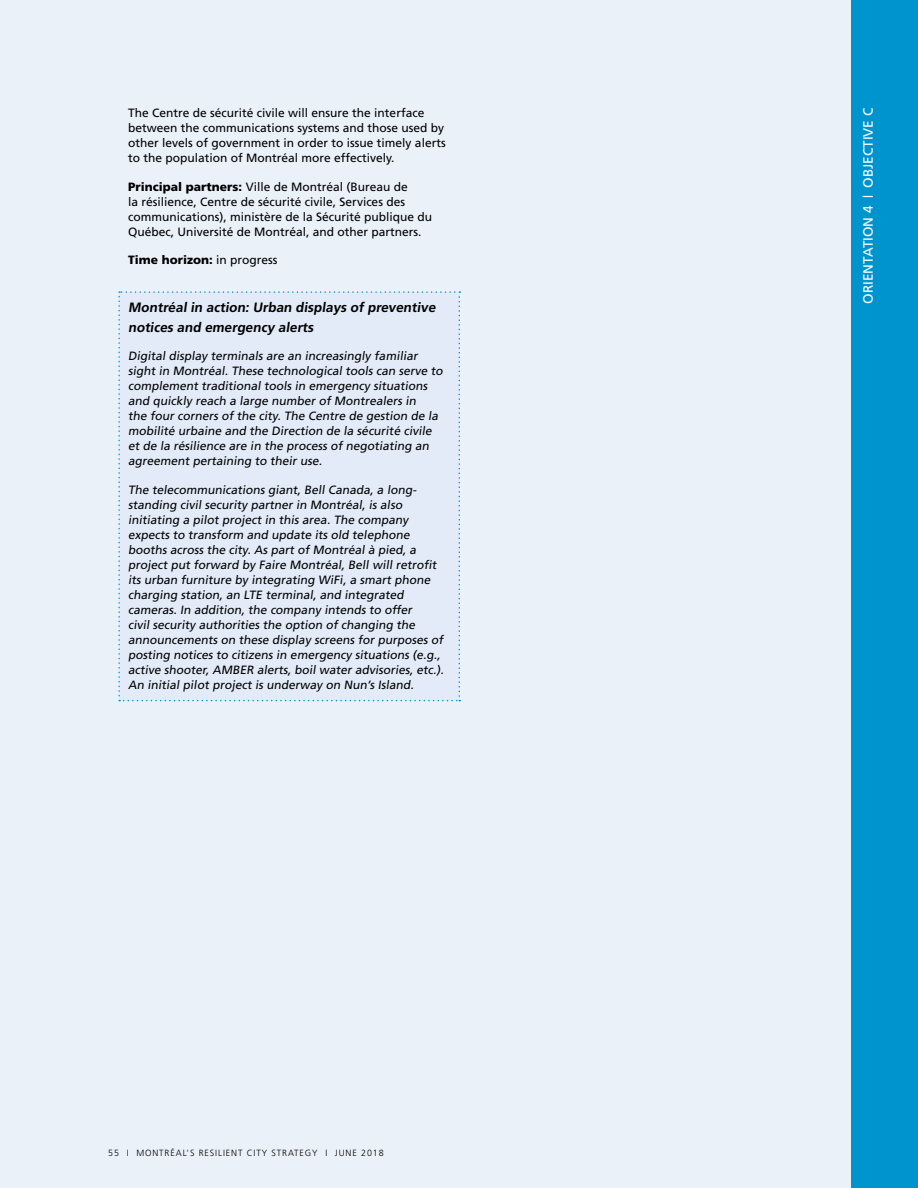
<style>
.page{position:relative;width:918px;height:1188px;background:#ebf1f9}
.page>*{position:absolute;margin:0;border:0;box-sizing:border-box;transform-origin:0 0}
.t1{font:700 13.5px/19.5px "Frutiger";color:#000}
.t2{font:13.5px "Frutiger";color:#fff}
.t3{font:12px/15px "Frutiger";color:#000}
.t4{font:900 12px "Frutiger";color:#000}
.t5{font:300 9px "Frutiger";letter-spacing:.1em;color:#000}
.s1{font-weight:900}
.s2{font-weight:400}
</style>
<div class="page">
<div style="left:851px;top:0;width:67px;height:1188px;background:#0094ce"></div>
<div style="left:118px;top:291px;width:342px;height:410px;background:#e2ebf7"></div>
<p class="t3" style="left:128px;top:106px;width:319px">The Centre de sécurité civile will ensure the interface between the communications systems and those used by other levels of government in order to issue timely alerts to the population of Montréal more effectively.</p>
<p class="t3" style="left:128px;top:179px;width:306px"><span class="s1">Principal partners:</span> Ville de Montréal (Bureau de<br>la résilience, Centre de sécurité civile, Services des communications), ministère de la Sécurité publique du Québec, Université de Montréal, and other partners.</p>
<p class="t4" style="left:128px;top:253px;width:151px">Time horizon: <span class="s2">in progress</span></p>
<p class="t1" style="left:128px;top:298px;width:311px">Montréal in action: Urban displays of preventive notices and emergency alerts</p>
<p class="t3" style="left:128px;top:349px;width:318px">Digital display terminals are an increasingly familiar sight in Montréal. These technological tools can serve to complement traditional tools in emergency situations and quickly reach a large number of Montrealers in<br>the four corners of the city. The Centre de gestion de la mobilité urbaine and the Direction de la sécurité civile et de la résilience are in the process of negotiating an agreement pertaining to their use.</p>
<p class="t3" style="left:128px;top:482px;width:319px">The telecommunications giant, Bell Canada, a long&shy;standing civil security partner in Montréal, is also initiating a pilot project in this area. The company expects to transform and update its old telephone booths across the city. As part of Montréal à pied, a project put forward by Faire Montréal, Bell will retrofit its urban furniture by integrating WiFi, a smart phone charging station, an LTE terminal, and integrated cameras. In addition, the company intends to offer<br>civil security authorities the option of changing the announcements on these display screens for purposes of posting notices to citizens in emergency situations (e.g., active shooter, AMBER alerts, boil water advisories, etc.).<br>An initial pilot project is underway on Nun’s Island.</p>
<p class="t5" style="left:108px;top:1148px;width:277px">55 I MONTRÉAL’S RESILIENT CITY STRATEGY I JUNE 2018</p>
<p class="t2" style="left:860px;top:304px;width:197px;rotate:-90deg">ORIENTATION 4 | OBJECTIVE C</p>
</div>
